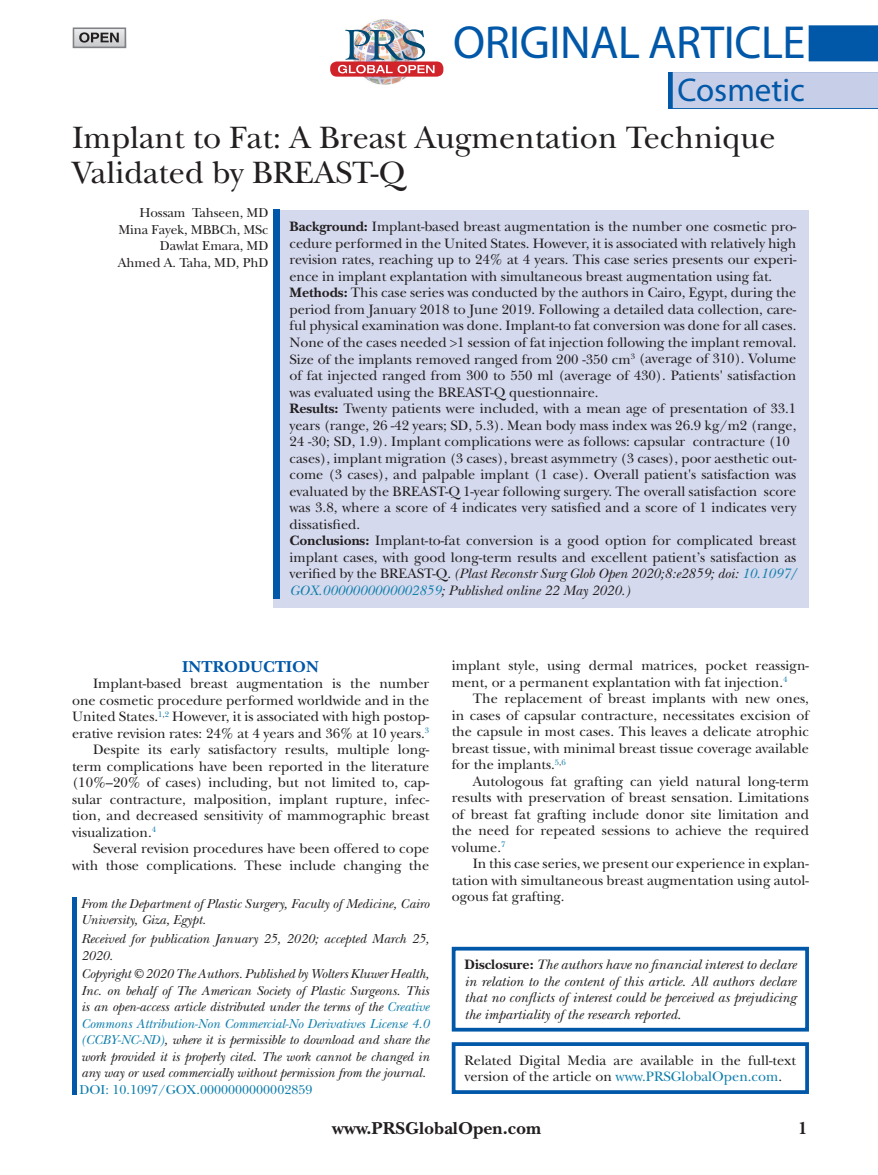
<style>
.page{position:relative;width:878px;height:1175px;background:#fff}
.page>*{position:absolute;margin:0;border:0;box-sizing:border-box;transform-origin:0 0}
.t1{font:46.5px "Myriad Pro";letter-spacing:-.01em;color:#0157a8}
.t2{font:33px "Myriad Pro";color:#0157a8}
.t3{font:32.25px/34.5px "New Baskerville Std";color:#231f20}
.t4{font:700 18px "New Baskerville Std";color:#231f20}
.t5{font:700 16.5px "New Baskerville Std";color:#0157a8}
.t6{font:14.25px/16.5px "New Baskerville Std";color:#231f20}
.t7{font:italic 14.25px/16.5px "New Baskerville Std";color:#231f20;text-align:justify}
.t8{font:italic 13.5px/16.5px "New Baskerville Std";color:#231f20}
.t9{font:13.5px/16.5px "New Baskerville Std";letter-spacing:-.01em;color:#231f20;text-align:right}
.t10{font:13.5px "New Baskerville Std";color:#0f7eac}
.s1{font-weight:700}
.s2{font-style:italic}
.s3{font-style:italic;color:#0f7eac}
.s4{color:#0f7eac}
.s5{font-weight:700;font-style:normal}
</style>
<div class="page">
<img style="left:72px;top:27px;width:55px;height:22px">
<div style="left:73px;top:28px;width:53px;height:20px;border:2px solid #808285"></div>
<svg style="left:79px;top:32px;width:40px;height:11px"></svg>
<img style="left:361px;top:20px;width:48px;height:64px">
<div style="left:330px;top:61px;width:113px;height:16px;background:#d1232a;border-radius:7px"></div>
<img style="left:338px;top:29px;width:96px;height:44px">
<div style="left:452px;top:1042px;width:356px;height:52px;border:4px solid #0157a8"></div>
<div style="left:452px;top:946px;width:356px;height:85px;border:4px solid #0157a8"></div>
<div style="left:672px;top:72px;width:206px;height:36px;background:#c7cee7"></div>
<hr style="left:72px;top:897px;width:4px;height:33px;background:#0157a8">
<hr style="left:72px;top:930px;width:4px;height:35px;background:#0157a8">
<hr style="left:72px;top:965px;width:4px;height:118px;background:#0157a8">
<hr style="left:72px;top:1081px;width:4px;height:13px;background:#0157a8">
<div style="left:274px;top:210px;width:534px;height:397px;background:#d4d9ed"></div>
<div style="left:274px;top:209px;width:6px;height:76px;background:#0157a8"></div>
<div style="left:274px;top:275px;width:6px;height:126px;background:#0157a8"></div>
<div style="left:274px;top:390px;width:6px;height:60px;background:#0157a8"></div>
<div style="left:274px;top:440px;width:6px;height:93px;background:#0157a8"></div>
<div style="left:274px;top:522px;width:6px;height:77px;background:#0157a8"></div>
<div style="left:808px;top:25px;width:70px;height:36px;background:#0157a8"></div>
<h1 class="t1" style="left:453px;top:14px;width:354px">ORIGINAL ARTICLE</h1>
<h2 class="t2" style="left:677px;top:69px;width:129px">COSMETIC</h2>
<h3 class="t3" style="left:72px;top:121px;width:705px">Implant to Fat: A Breast Augmentation Technique<br>Validated by BREAST-Q</h3>
<p class="t9" style="left:118px;top:205px;width:152px">Hossam Tahseen, MD<br>Mina Fayek, MBBCh, MSc<br>Dawlat Emara, MD<br>Ahmed A. Taha, MD, PhD</p>
<p class="t6" style="left:289px;top:219px;width:508px"><span class="s1">Background:</span> Implant-based breast augmentation is the number one cosmetic pro&shy;cedure performed in the United States. However, it is associated with relatively high revision rates, reaching up to 24% at 4 years. This case series presents our experi&shy;ence in implant explantation with simultaneous breast augmentation using fat.<br><span class="s1">Methods:</span> This case series was conducted by the authors in Cairo, Egypt, during the period from January 2018 to June 2019. Following a detailed data collection, care&shy;ful physical examination was done. Implant-to fat conversion was done for all cases.<br>None of the cases needed &gt;1 session of fat injection following the implant removal.<br>Size of the implants removed ranged from 200 -350 cm<sup>3</sup> (average of 310). Volume of fat injected ranged from 300 to 550 ml (average of 430). Patients' satisfaction was evaluated using the BREAST-Q questionnaire.<br><span class="s1">Results:</span> Twenty patients were included, with a mean age of presentation of 33.1 years (range, 26 -42 years; SD, 5.3). Mean body mass index was 26.9 kg/m2 (range, 24 -30; SD, 1.9). Implant complications were as follows: capsular contracture (10 cases), implant migration (3 cases), breast asymmetry (3 cases), poor aesthetic out&shy;come (3 cases), and palpable implant (1 case). Overall patient's satisfaction was evaluated by the BREAST-Q 1-year following surgery. The overall satisfaction score was 3.8, where a score of 4 indicates very satisfied and a score of 1 indicates very dissatisfied.<br><span class="s1">Conclusions:</span> Implant-to-fat conversion is a good option for complicated breast implant cases, with good long-term results and excellent patient’s satisfaction as verified by the BREAST-Q. <span class="s2">(Plast Reconstr Surg Glob Open 2020;8:e2859; doi:</span> <span class="s3">10.1097/ GOX.0000000000002859</span><span class="s2">; Published online 22 May 2020.)</span></p>
<p class="t5" style="left:182px;top:657px;width:138px">INTRODUCTION</p>
<p class="t6" style="left:93px;top:675px;width:338px">Implant-based breast augmentation is the number</p>
<p class="t6" style="left:72px;top:692px;width:358px">one cosmetic procedure performed worldwide and in the</p>
<p class="t6" style="left:72px;top:708px;width:359px">United States.<sup>1</sup><sup>,</sup><sup>2</sup> However, it is associated with high postop-</p>
<p class="t6" style="left:72px;top:725px;width:359px">erative revision rates: 24% at 4 years and 36% at 10 years.<sup>3</sup></p>
<p class="t6" style="left:93px;top:741px;width:338px">Despite its early satisfactory results, multiple long-</p>
<p class="t6" style="left:72px;top:758px;width:359px">term complications have been reported in the literature</p>
<p class="t6" style="left:72px;top:774px;width:359px">(10%–20% of cases) including, but not limited to, cap-</p>
<p class="t6" style="left:72px;top:791px;width:359px">sular contracture, malposition, implant rupture, infec-</p>
<p class="t6" style="left:72px;top:807px;width:359px">tion, and decreased sensitivity of mammographic breast</p>
<p class="t6" style="left:72px;top:824px;width:86px">visualization.<sup>4</sup></p>
<p class="t6" style="left:93px;top:840px;width:338px">Several revision procedures have been offered to cope</p>
<p class="t6" style="left:72px;top:857px;width:359px">with those complications. These include changing the</p>
<p class="t8" style="left:81px;top:895px;width:350px">From the Department of Plastic Surgery, Faculty of Medicine, Cairo<br>University, Giza, Egypt.</p>
<p class="t8" style="left:81px;top:930px;width:349px">Received for publication January 25, 2020; accepted March 25,<br>2020.</p>
<p class="t8" style="left:81px;top:965px;width:350px;text-align:justify">Copyright © 2020 The Authors. Published by Wolters Kluwer Health, Inc. on behalf of The American Society of Plastic Surgeons. This is an open-access article distributed under the terms of the <span class="s4">Creative Commons Attribution-Non Commercial-No Derivatives License 4.0 (CCBY-NC-ND)</span>, where it is permissible to download and share the work provided it is properly cited. The work cannot be changed in any way or used commercially without permission from the journal.</p>
<p class="t10" style="left:80px;top:1081px;width:234px">DOI: 10.1097/GOX.0000000000002859</p>
<p class="t6" style="left:452px;top:657px;width:359px">implant style, using dermal matrices, pocket reassign&shy;ment, or a permanent explantation with fat injection.<sup>4</sup></p>
<p class="t6" style="left:451px;top:690px;width:359px;text-align:justify;text-indent:21px">The replacement of breast implants with new ones, in cases of capsular contracture, necessitates excision of the capsule in most cases. This leaves a delicate atrophic breast tissue, with minimal breast tissue coverage available for the implants.<sup>5</sup><sup>,</sup><sup>6</sup></p>
<p class="t6" style="left:451px;top:773px;width:359px;text-align:justify;text-indent:21px">Autologous fat grafting can yield natural long-term results with preservation of breast sensation. Limitations of breast fat grafting include donor site limitation and the need for repeated sessions to achieve the required volume.<sup>7</sup></p>
<p class="t6" style="left:451px;top:855px;width:359px;text-align:justify;text-indent:21px">In this case series, we present our experience in explan&shy;tation with simultaneous breast augmentation using autol&shy;ogous fat grafting.</p>
<p class="t7" style="left:464px;top:956px;width:333px"><span class="s5">Disclosure:</span> The authors have no financial interest to declare in relation to the content of this article. All authors declare that no conflicts of interest could be perceived as prejudicing the impartiality of the research reported.</p>
<p class="t6" style="left:464px;top:1051px;width:333px">Related Digital Media are available in the full-text version of the article on <span class="s4">www.PRSGlobalOpen.com</span>.</p>
<p class="t4" style="left:332px;top:1118px;width:210px">www.PRSGlobalOpen.com</p>
<p class="t4" style="left:798px;top:1118px;width:11px">1</p>
</div>
